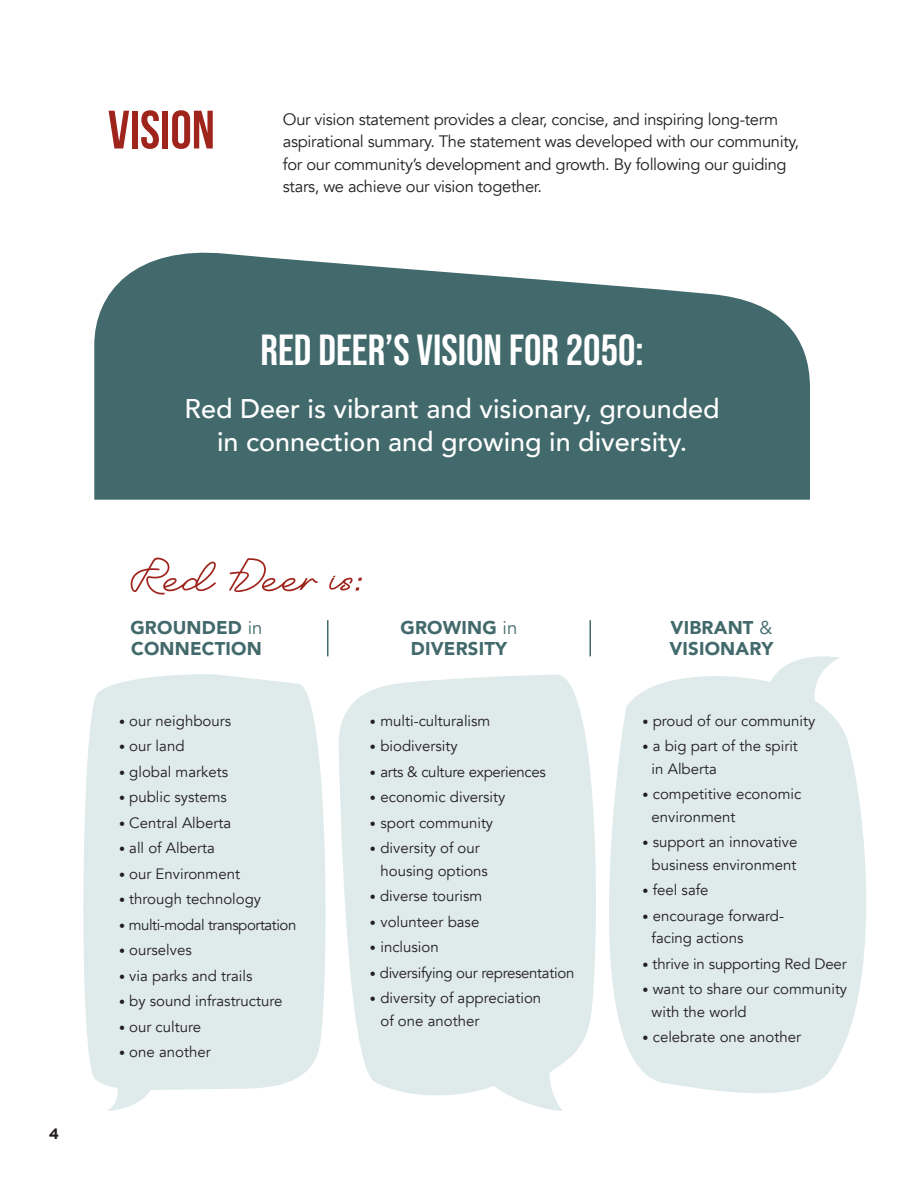
<style>
.page{position:relative;width:918px;height:1188px;background:#fff}
.page>*{position:absolute;margin:0;border:0;box-sizing:border-box;transform-origin:0 0}
.t1{font:700 54px "Bebas Neue";color:#9e241c}
.t2{font:43.5px "Bebas Neue";color:#fff}
.t3{font:500 27px/32.4px "Avenir";color:#fff;text-align:center}
.t4{font:900 18.45px/21.9px "Avenir";letter-spacing:.01em;color:#42696b}
.t5{font:16.5px/22.5px "Avenir";letter-spacing:-.02em;color:#231f20}
.t6{font:15px/22.5px "Avenir";color:#231f20}
.t7{font:15px "Avenir";letter-spacing:-.02em;color:#231f20}
.t8{font:15px "Avenir";letter-spacing:-.03em;color:#231f20}
.t9{font:700 15px "Gotham";color:#231f20}
.s1{font-weight:400}
.s2{font-size:12px}
</style>
<div class="page">
<svg style="left:338px;top:674px;width:234px;height:437px;background:#e2eced"></svg>
<svg style="left:572px;top:656px;width:294px;height:437px;fill:#dfeaeb"></svg>
<svg style="left:83px;top:674px;width:243px;height:437px;background:#e2ecec"></svg>
<svg style="left:94px;top:252px;width:716px;height:248px;background:#56797b"></svg>
<svg style="left:131px;top:557px;width:231px;height:38px"></svg>
<hr style="left:327px;top:620px;width:2px;height:36px;background:#42696b">
<hr style="left:589px;top:620px;width:2px;height:36px;background:#42696b">
<p class="t1" style="left:108px;top:100px;width:108px">VISION</p>
<p class="t5" style="left:283px;top:108px;width:518px">Our vision statement provides a clear, concise, and inspiring long-term aspirational summary. The statement was developed with our community, for our community’s development and growth. By following our guiding stars, we achieve our vision together.</p>
<p class="t2" style="left:261px;top:326px;width:385px">RED DEER’S VISION FOR 2050:</p>
<p class="t3" style="left:185px;top:391px;width:537px">Red Deer is vibrant and visionary, grounded in connection and growing in diversity.</p>
<p class="t9" style="left:49px;top:1125px;width:12px">4</p>
<p class="t4" style="left:130px;top:616px;width:134px">GROUNDED <span class="s1">in<br></span>CONNECTION</p>
<p class="t4" style="left:401px;top:616px;width:118px;text-align:center">GROWING <span class="s1">in<br></span>DIVERSITY</p>
<p class="t4" style="left:669px;top:616px;width:106px">VIBRANT <span class="s1">&amp;<br></span>VISIONARY</p>
<p class="t6" style="left:119px;top:710px;width:114px"><span class="s2">•</span> our neighbours</p>
<p class="t6" style="left:119px;top:735px;width:67px"><span class="s2">•</span> our land</p>
<p class="t6" style="left:119px;top:761px;width:111px"><span class="s2">•</span> global markets</p>
<p class="t6" style="left:119px;top:786px;width:109px"><span class="s2">•</span> public systems</p>
<p class="t6" style="left:119px;top:812px;width:114px"><span class="s2">•</span> Central Alberta</p>
<p class="t6" style="left:119px;top:837px;width:97px"><span class="s2">•</span> all of Alberta</p>
<p class="t6" style="left:119px;top:863px;width:123px"><span class="s2">•</span> our Environment</p>
<p class="t6" style="left:119px;top:888px;width:144px"><span class="s2">•</span> through technology</p>
<p class="t8" style="left:119px;top:916px;width:179px"><span class="s2">•</span> multi-modal transportation</p>
<p class="t6" style="left:119px;top:939px;width:74px"><span class="s2">•</span> ourselves</p>
<p class="t6" style="left:119px;top:965px;width:135px"><span class="s2">•</span> via parks and trails</p>
<p class="t6" style="left:119px;top:990px;width:165px"><span class="s2">•</span> by sound infrastructure</p>
<p class="t6" style="left:119px;top:1016px;width:84px"><span class="s2">•</span> our culture</p>
<p class="t6" style="left:119px;top:1041px;width:93px"><span class="s2">•</span> one another</p>
<p class="t6" style="left:370px;top:710px;width:122px"><span class="s2">•</span> multi-culturalism</p>
<p class="t6" style="left:370px;top:735px;width:89px"><span class="s2">•</span> biodiversity</p>
<p class="t7" style="left:370px;top:763px;width:178px"><span class="s2">•</span> arts &amp; culture experiences</p>
<p class="t6" style="left:370px;top:786px;width:137px"><span class="s2">•</span> economic diversity</p>
<p class="t6" style="left:370px;top:812px;width:125px"><span class="s2">•</span> sport community</p>
<p class="t6" style="left:380px;top:837px;width:109px;text-indent:-10px"><span class="s2">•</span> diversity of our housing options</p>
<p class="t6" style="left:370px;top:885px;width:114px"><span class="s2">•</span> diverse tourism</p>
<p class="t6" style="left:370px;top:911px;width:111px"><span class="s2">•</span> volunteer base</p>
<p class="t6" style="left:370px;top:936px;width:70px"><span class="s2">•</span> inclusion</p>
<p class="t7" style="left:370px;top:964px;width:206px"><span class="s2">•</span> diversifying our representation</p>
<p class="t6" style="left:380px;top:987px;width:162px;text-indent:-10px"><span class="s2">•</span> diversity of appreciation of one another</p>
<p class="t6" style="left:643px;top:710px;width:174px"><span class="s2">•</span> proud of our community</p>
<p class="t6" style="left:652px;top:735px;width:148px;text-indent:-9px"><span class="s2">•</span> a big part of the spirit in Alberta</p>
<p class="t6" style="left:652px;top:783px;width:151px;text-indent:-9px"><span class="s2">•</span> competitive economic environment</p>
<p class="t6" style="left:643px;top:831px;width:156px;text-align:center"><span class="s2">•</span> support an innovative business environment</p>
<p class="t6" style="left:643px;top:879px;width:68px"><span class="s2">•</span> feel safe</p>
<p class="t6" style="left:652px;top:905px;width:134px;text-indent:-9px"><span class="s2">•</span> encourage forward&shy;facing actions</p>
<p class="t6" style="left:643px;top:953px;width:206px"><span class="s2">•</span> thrive in supporting Red Deer</p>
<p class="t6" style="left:652px;top:978px;width:197px;text-indent:-9px"><span class="s2">•</span> want to share our community with the world</p>
<p class="t6" style="left:643px;top:1026px;width:160px"><span class="s2">•</span> celebrate one another</p>
</div>
